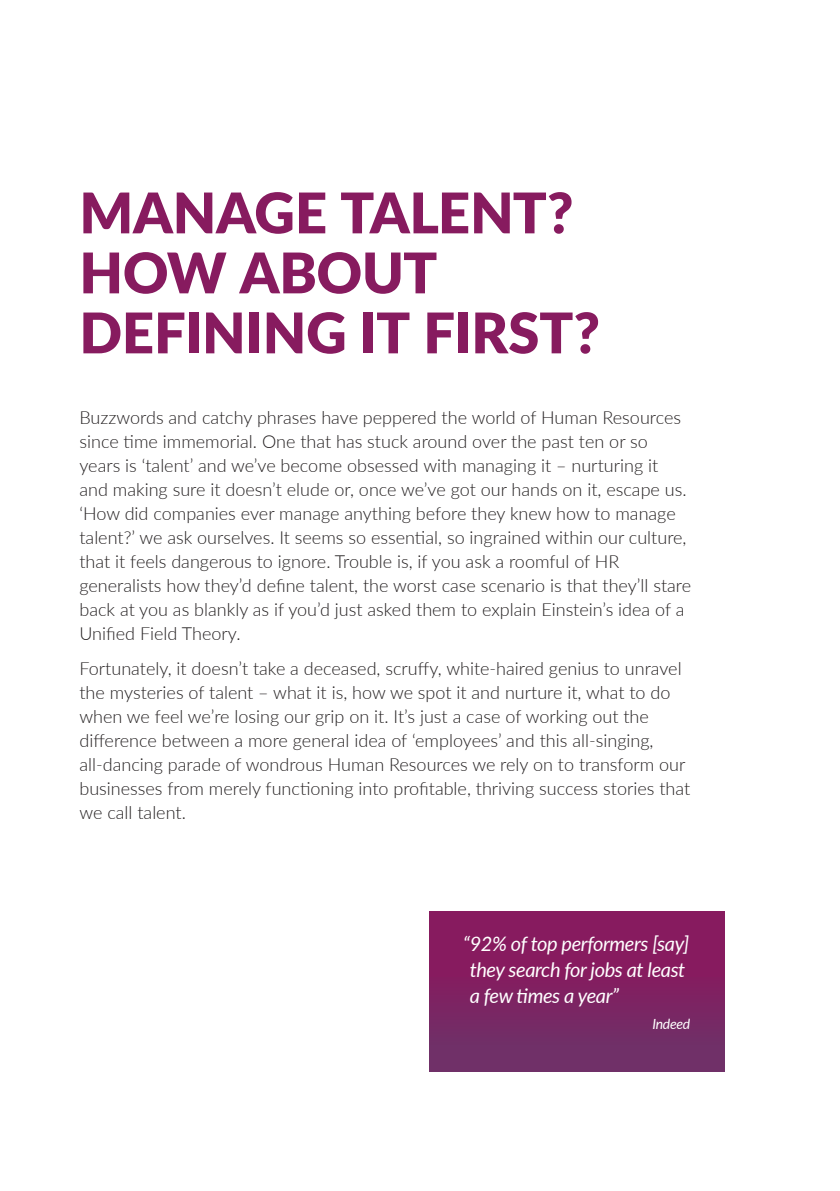
<style>
.page{position:relative;width:840px;height:1191px;background:#fff}
.page>*{position:absolute;margin:0;border:0;box-sizing:border-box;transform-origin:0 0}
.t1{font:900 56px/60px "Lato";letter-spacing:-.005em;color:#871b5f}
.t2{font:italic 20px/26px "Lato";letter-spacing:-.02em;color:#fff}
.t3{font:300 18px/24px "Lato";color:#231f20}
.t4{font:italic 14px "Lato";letter-spacing:-.02em;color:#fff}
</style>
<div class="page">
<div style="left:429px;top:911px;width:295px;height:160px;background:#871b5f"></div>
<div style="left:429px;top:976px;width:295px;height:95px;background:linear-gradient(to right,#772965,#772965)"></div>
<h1 class="t1" style="left:79px;top:180px;width:521px">MANAGE TALENT?<br>HOW ABOUT<br>DEFINING IT FIRST?</h1>
<p class="t3" style="left:79px;top:405px;width:613px">Buzzwords and catchy phrases have peppered the world of Human Resources since time immemorial. One that has stuck around over the past ten or so years is ‘talent’ and we’ve become obsessed with managing it – nurturing it and making sure it doesn’t elude or, once we’ve got our hands on it, escape us. ‘How did companies ever manage anything before they knew how to manage talent?’ we ask ourselves. It seems so essential, so ingrained within our culture, that it feels dangerous to ignore. Trouble is, if you ask a roomful of HR generalists how they’d define talent, the worst case scenario is that they’ll stare back at you as blankly as if you’d just asked them to explain Einstein’s idea of a Unified Field Theory.</p>
<p class="t3" style="left:79px;top:656px;width:612px">Fortunately, it doesn’t take a deceased, scruffy, white-haired genius to unravel the mysteries of talent – what it is, how we spot it and nurture it, what to do when we feel we’re losing our grip on it. It’s just a case of working out the difference between a more general idea of ‘employees’ and this all-singing, all-dancing parade of wondrous Human Resources we rely on to transform our businesses from merely functioning into profitable, thriving success stories that we call talent.</p>
<p class="t2" style="left:469px;top:930px;width:221px;text-indent:-6px">“92% of top performers [say] they search for jobs at least a few times a year”</p>
<p class="t4" style="left:652px;top:1014px;width:39px">Indeed</p>
</div>
